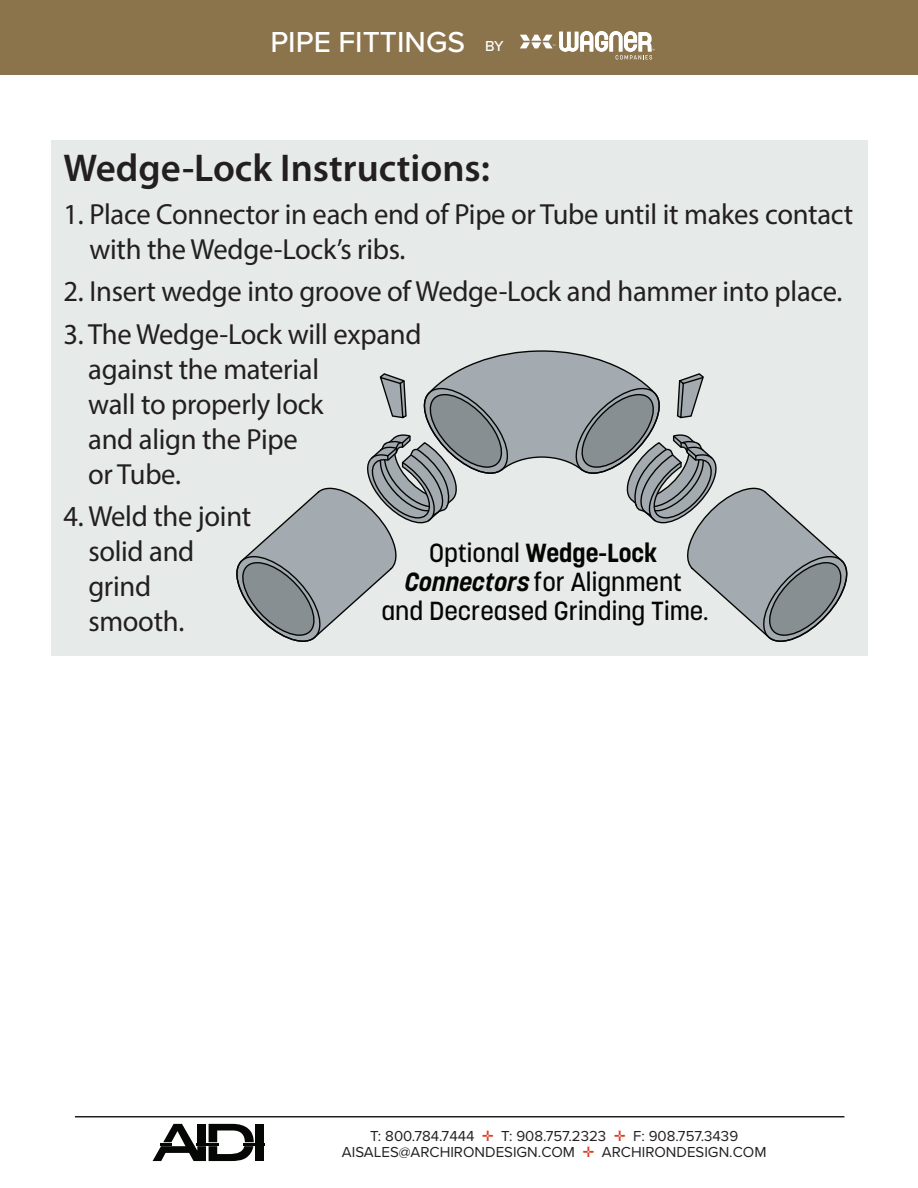
<style>
.page{position:relative;width:918px;height:1188px;background:#fff}
.page>*{position:absolute;margin:0;border:0;box-sizing:border-box;transform-origin:0 0}
.t1{font:600 38.85px "Myriad Pro";color:#231f20}
.t2{font:500 30px "Proxima Nova";color:#fff}
.t3{font:29.1px/35px "Myriad Pro";letter-spacing:-.01em;color:#231f20}
.t4{font:500 25.95px/29.1px "Korolev";color:#040503;text-align:center}
.t5{font:15px/16.5px "Proxima Nova";color:#231f20;text-align:center}
.s1{font-size:15px}
.s2{font-weight:700}
.s3{font-weight:700;font-style:italic}
.s4{color:#db3c26}
</style>
<div class="page">
<div style="left:51px;top:140px;width:816px;height:516px;background:#e6eae9"></div>
<svg style="left:236px;top:350px;width:611px;height:292px"></svg>
<hr style="left:75px;top:1116px;width:769px;height:2px;background:#231f20">
<hr style="left:244px;top:1143px;width:21px;height:2px;background:#050705">
<svg style="left:153px;top:1124px;width:101px;height:37px"></svg>
<div style="left:256px;top:1124px;width:8px;height:18px;background:#050705"></div>
<div style="left:256px;top:1146px;width:8px;height:15px;background:#050705"></div>
<div style="left:0;top:0;width:918px;height:74px;background:#8b734b"></div>
<svg style="left:520px;top:31px;width:135px;height:29px"></svg>
<p class="t2" style="left:270px;top:24px;width:235px">PIPE FITTINGS <span class="s1">BY</span></p>
<h1 class="t1" style="left:64px;top:147px;width:428px">Wedge-Lock Instructions:</h1>
<p class="t3" style="left:89px;top:196px;width:765px;text-indent:-26px">1. Place Connector in each end of Pipe or Tube until it makes contact with the Wedge-Lock’s ribs.</p>
<p class="t3" style="left:64px;top:274px;width:780px">2. Insert wedge into groove of Wedge-Lock and hammer into place.</p>
<p class="t3" style="left:88px;top:316px;width:335px;text-indent:-25px">3. The Wedge-Lock will expand against the material<br>wall to properly lock<br>and align the Pipe<br>or Tube.</p>
<p class="t3" style="left:88px;top:499px;width:164px;text-indent:-25px">4. Weld the joint solid and grind smooth.</p>
<p class="t4" style="left:381px;top:538px;width:329px">Optional <span class="s2">Wedge-Lock<br></span><span class="s3">Connectors</span> for Alignment<br>and Decreased Grinding Time.</p>
<p class="t5" style="left:342px;top:1128px;width:426px">T: 800.784.7444 <span class="s4">✛</span> T: 908.757.2323 <span class="s4">✛</span> F: 908.757.3439<br>AISALES@ARCHIRONDESIGN.COM <span class="s4">✛</span> ARCHIRONDESIGN.COM</p>
</div>
